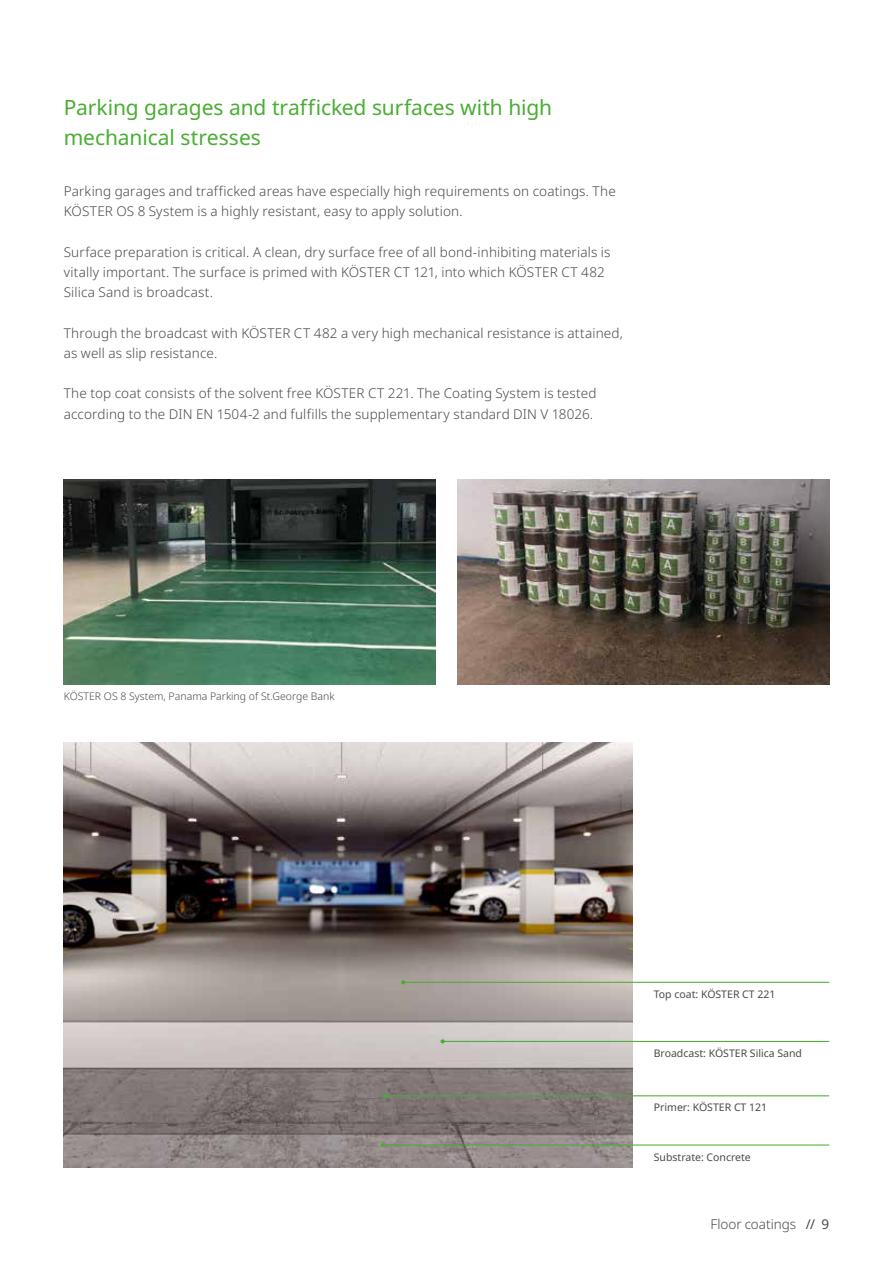
<style>
.page{position:relative;width:893px;height:1263px;background:#fff}
.page>*{position:absolute;margin:0;border:0;box-sizing:border-box;transform-origin:0 0}
.t1{font:21px/30px "Noto Sans";letter-spacing:-.005em;color:#49ad33}
.t2{font:300 13.5px/20.2px "Noto Sans";letter-spacing:.01em;color:#4a4a49}
.t3{font:10.5px "Noto Sans";color:#4a4a49}
.t4{font:300 10.5px "Noto Sans";color:#4a4a49}
.s1{font-weight:400}
</style>
<div class="page">
<img style="left:64px;top:479px;width:372px;height:205px">
<img style="left:457px;top:479px;width:372px;height:205px">
<img style="left:64px;top:742px;width:568px;height:426px">
<hr style="left:385px;top:1095px;width:444px;height:1px;background:#49ad33">
<svg style="left:383px;top:1094px;width:4px;height:4px"></svg>
<hr style="left:443px;top:1041px;width:386px;height:1px;background:#49ad33">
<svg style="left:441px;top:1039px;width:4px;height:4px"></svg>
<hr style="left:403px;top:982px;width:426px;height:1px;background:#49ad33">
<svg style="left:401px;top:980px;width:4px;height:4px"></svg>
<hr style="left:383px;top:1144px;width:446px;height:1px;background:#49ad33">
<svg style="left:381px;top:1143px;width:4px;height:4px"></svg>
<h1 class="t1" style="left:64px;top:93px;width:490px">Parking garages and trafficked surfaces with high mechanical stresses</h1>
<p class="t2" style="left:64px;top:181px;width:553px">Parking garages and trafficked areas have especially high requirements on coatings. The<br>KÖSTER OS 8 System is a highly resistant, easy to apply solution.</p>
<p class="t2" style="left:64px;top:242px;width:548px">Surface preparation is critical. A clean, dry surface free of all bond-inhibiting materials is vitally important. The surface is primed with KÖSTER CT 121, into which KÖSTER CT 482<br>Silica Sand is broadcast.</p>
<p class="t2" style="left:64px;top:323px;width:561px">Through the broadcast with KÖSTER CT 482 a very high mechanical resistance is attained, as well as slip resistance.</p>
<p class="t2" style="left:64px;top:384px;width:534px">The top coat consists of the solvent free KÖSTER CT 221. The Coating System is tested according to the DIN EN 1504-2 and fulfills the supplementary standard DIN V 18026.</p>
<p class="t4" style="left:64px;top:689px;width:272px">KÖSTER OS 8 System, Panama Parking of St.George Bank</p>
<p class="t3" style="left:654px;top:986px;width:123px">Top coat: KÖSTER CT 221</p>
<p class="t3" style="left:654px;top:1045px;width:150px">Broadcast: KÖSTER Silica Sand</p>
<p class="t3" style="left:654px;top:1100px;width:115px">Primer: KÖSTER CT 121</p>
<p class="t3" style="left:654px;top:1149px;width:99px">Substrate: Concrete</p>
<p class="t2" style="left:710px;top:1214px;width:120px">Floor coatings <span class="s1">// 9</span></p>
</div>
